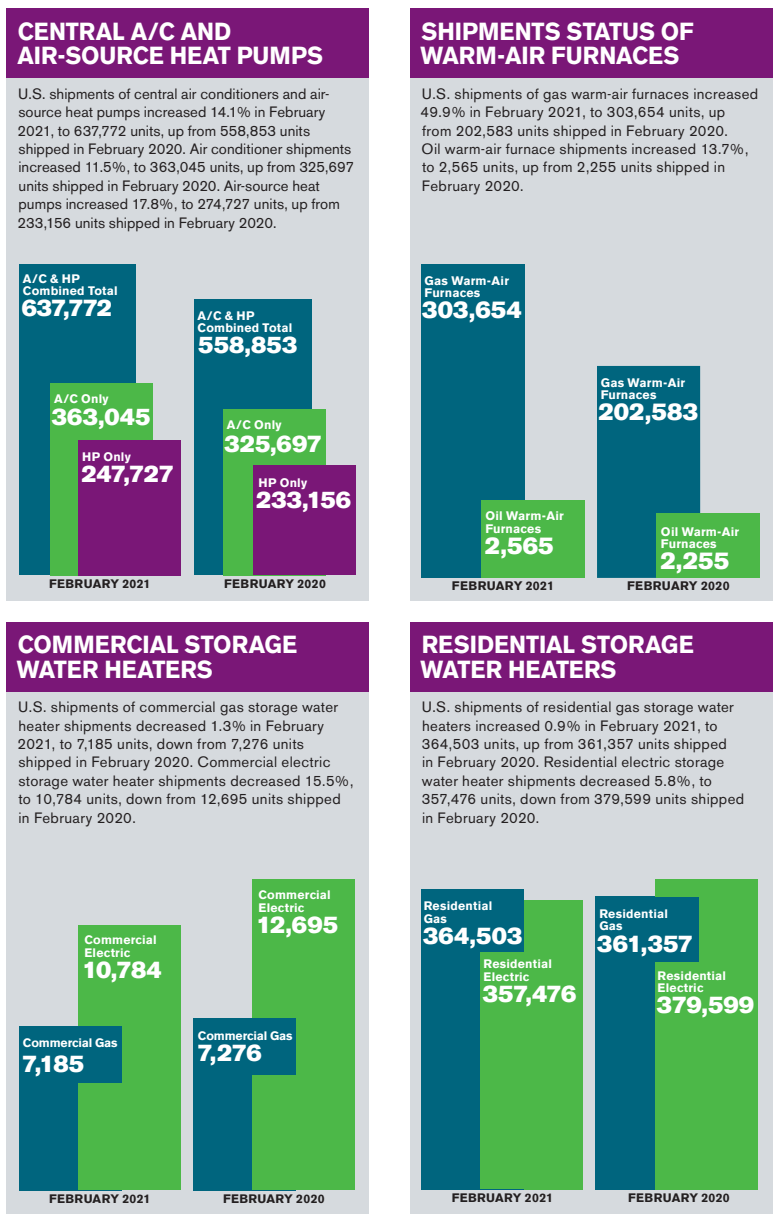
<style>
.page{position:relative;width:780px;height:1222px;background:#fff}
.page>*{position:absolute;margin:0;border:0;box-sizing:border-box;transform-origin:0 0}
.t1{font:700 24.5px/24.5px "Akzidenz Grotesk BE";color:#fff;scale:.95 1}
.t2{font:23.8px "Akzidenz Grotesk BE Super";letter-spacing:.005em;color:#fff}
.t3{font:23.62px "Akzidenz Grotesk BE Super";color:#fff}
.t4{font:14.88px/18.4px "Akzidenz Grotesk BE";letter-spacing:.02em;color:#231f20}
.t5{font:700 12.42px/12.4px "Akzidenz Grotesk BE";letter-spacing:.01em;color:#fff}
.t6{font:700 12.42px "Akzidenz Grotesk BE";letter-spacing:.025em;color:#231f20}
.t7{font:700 12.25px/12.2px "Akzidenz Grotesk BE";letter-spacing:.015em;color:#fff}
.t8{font:700 12.25px "Akzidenz Grotesk BE";letter-spacing:.03em;color:#231f20}
.t9{font:700 12.25px "Akzidenz Grotesk BE";letter-spacing:-.01em;color:#fff}
</style>
<div class="page">
<div style="left:7px;top:49px;width:362px;height:551px;background:#d6dade"></div>
<div style="left:410px;top:662px;width:362px;height:551px;background:#d6dade"></div>
<div style="left:410px;top:49px;width:362px;height:551px;background:#d6dade"></div>
<div style="left:7px;top:662px;width:362px;height:551px;background:#d6dade"></div>
<div style="left:7px;top:8px;width:362px;height:70px;background:#7a1777"></div>
<div style="left:410px;top:621px;width:362px;height:70px;background:#7a1777"></div>
<div style="left:410px;top:8px;width:362px;height:70px;background:#7a1777"></div>
<div style="left:7px;top:621px;width:362px;height:70px;background:#7a1777"></div>
<div style="left:421px;top:264px;width:103px;height:313px;background:#00657e"></div>
<div style="left:481px;top:500px;width:103px;height:77px;background:#4cb848"></div>
<div style="left:596px;top:366px;width:104px;height:212px;background:#00657e"></div>
<div style="left:656px;top:514px;width:103px;height:63px;background:#4cb848"></div>
<div style="left:421px;top:888px;width:102px;height:301px;background:#00657e"></div>
<div style="left:480px;top:900px;width:103px;height:288px;background:#4cb848"></div>
<div style="left:595px;top:896px;width:102px;height:293px;background:#00657e"></div>
<div style="left:654px;top:879px;width:103px;height:310px;background:#4cb848"></div>
<div style="left:595px;top:896px;width:103px;height:65px;background:#00657e"></div>
<div style="left:421px;top:889px;width:102px;height:62px;background:#00657e"></div>
<div style="left:194px;top:299px;width:117px;height:276px;background:#00657e"></div>
<div style="left:19px;top:264px;width:116px;height:311px;background:#00657e"></div>
<div style="left:50px;top:383px;width:103px;height:192px;background:#4cb848"></div>
<div style="left:78px;top:440px;width:103px;height:135px;background:#7a1777"></div>
<div style="left:223px;top:409px;width:102px;height:166px;background:#4cb848"></div>
<div style="left:253px;top:465px;width:102px;height:110px;background:#7a1777"></div>
<div style="left:19px;top:1025px;width:102px;height:164px;background:#00657e"></div>
<div style="left:78px;top:925px;width:102px;height:264px;background:#4cb848"></div>
<div style="left:193px;top:1017px;width:102px;height:172px;background:#00657e"></div>
<div style="left:252px;top:879px;width:102px;height:310px;background:#4cb848"></div>
<div style="left:19px;top:1026px;width:102px;height:56px;background:#00657e"></div>
<div style="left:193px;top:1018px;width:102px;height:57px;background:#00657e"></div>
<h1 class="t1" style="left:18px;top:19px;width:323px">CENTRAL A/C AND<br>AIR-SOURCE HEAT PUMPS</h1>
<p class="t4" style="left:18px;top:84px;width:338px">U.S. shipments of central air conditioners and air&shy;source heat pumps increased 14.1% in February 2021, to 637,772 units, up from 558,853 units shipped in February 2020. Air conditioner shipments increased 11.5%, to 363,045 units, up from 325,697 units shipped in February 2020. Air-source heat pumps increased 17.8%, to 274,727 units, up from 233,156 units shipped in February 2020.</p>
<p class="t7" style="left:23px;top:273px;width:96px">A/C &amp; HP<br>Combined Total</p>
<h3 class="t3" style="left:22px;top:294px;width:92px">637,772</h3>
<p class="t7" style="left:54px;top:393px;width:56px">A/C Only</p>
<h3 class="t3" style="left:52px;top:402px;width:100px">363,045</h3>
<p class="t7" style="left:82px;top:450px;width:50px">HP Only</p>
<h3 class="t3" style="left:81px;top:460px;width:94px">247,727</h3>
<p class="t7" style="left:197px;top:309px;width:96px">A/C &amp; HP<br>Combined Total</p>
<h3 class="t3" style="left:198px;top:331px;width:101px">558,853</h3>
<p class="t7" style="left:227px;top:419px;width:56px">A/C Only</p>
<h3 class="t3" style="left:224px;top:430px;width:99px">325,697</h3>
<p class="t7" style="left:258px;top:476px;width:50px">HP Only</p>
<h3 class="t3" style="left:256px;top:486px;width:96px">233,156</h3>
<p class="t8" style="left:49px;top:576px;width:103px">FEBRUARY 2021</p>
<p class="t8" style="left:224px;top:576px;width:103px">FEBRUARY 2020</p>
<h1 class="t1" style="left:17px;top:632px;width:296px">COMMERCIAL STORAGE<br>WATER HEATERS</h1>
<p class="t4" style="left:18px;top:697px;width:337px">U.S. shipments of commercial gas storage water heater shipments decreased 1.3% in February 2021, to 7,185 units, down from 7,276 units shipped in February 2020. Commercial electric storage water heater shipments decreased 15.5%, to 10,784 units, down from 12,695 units shipped in February 2020.</p>
<p class="t7" style="left:84px;top:933px;width:74px">Commercial<br>Electric</p>
<h3 class="t3" style="left:82px;top:955px;width:81px">10,784</h3>
<p class="t9" style="left:23px;top:1035px;width:96px">Commercial Gas</p>
<h3 class="t3" style="left:22px;top:1049px;width:63px">7,185</h3>
<p class="t7" style="left:258px;top:889px;width:74px">Commercial<br>Electric</p>
<h3 class="t3" style="left:256px;top:910px;width:83px">12,695</h3>
<p class="t9" style="left:198px;top:1028px;width:96px">Commercial Gas</p>
<h3 class="t3" style="left:197px;top:1038px;width:66px">7,276</h3>
<p class="t8" style="left:49px;top:1191px;width:103px">FEBRUARY 2021</p>
<p class="t8" style="left:223px;top:1191px;width:103px">FEBRUARY 2020</p>
<h1 class="t1" style="left:420px;top:19px;width:289px">SHIPMENTS STATUS OF<br>WARM-AIR FURNACES</h1>
<p class="t4" style="left:420px;top:84px;width:339px">U.S. shipments of gas warm-air furnaces increased 49.9% in February 2021, to 303,654 units, up<br>from 202,583 units shipped in February 2020.<br>Oil warm-air furnace shipments increased 13.7%, to 2,565 units, up from 2,255 units shipped in February 2020.</p>
<p class="t5" style="left:424px;top:274px;width:86px">Gas Warm-Air<br>Furnaces</p>
<h2 class="t2" style="left:422px;top:296px;width:101px">303,654</h2>
<p class="t5" style="left:485px;top:510px;width:80px">Oil Warm-Air<br>Furnaces</p>
<h2 class="t2" style="left:484px;top:531px;width:70px">2,565</h2>
<p class="t5" style="left:600px;top:376px;width:86px">Gas Warm-Air<br>Furnaces</p>
<h2 class="t2" style="left:598px;top:398px;width:101px">202,583</h2>
<p class="t5" style="left:660px;top:525px;width:80px">Oil Warm-Air<br>Furnaces</p>
<h2 class="t2" style="left:660px;top:547px;width:70px">2,255</h2>
<p class="t6" style="left:452px;top:579px;width:104px">FEBRUARY 2021</p>
<p class="t6" style="left:627px;top:579px;width:104px">FEBRUARY 2020</p>
<h1 class="t1" style="left:420px;top:632px;width:289px">RESIDENTIAL STORAGE<br>WATER HEATERS</h1>
<p class="t4" style="left:421px;top:697px;width:324px">U.S. shipments of residential gas storage water heaters increased 0.9% in February 2021, to 364,503 units, up from 361,357 units shipped<br>in February 2020. Residential electric storage water heater shipments decreased 5.8%, to 357,476 units, down from 379,599 units shipped in February 2020.</p>
<p class="t7" style="left:423px;top:899px;width:70px">Residential<br>Gas</p>
<p class="t7" style="left:599px;top:907px;width:70px">Residential<br>Gas</p>
<h3 class="t3" style="left:597px;top:929px;width:97px">361,357</h3>
<h3 class="t3" style="left:423px;top:921px;width:101px">364,503</h3>
<p class="t7" style="left:483px;top:957px;width:70px">Residential<br>Electric</p>
<h3 class="t3" style="left:482px;top:979px;width:95px">357,476</h3>
<p class="t7" style="left:657px;top:969px;width:70px">Residential<br>Electric</p>
<h3 class="t3" style="left:656px;top:990px;width:99px">379,599</h3>
<p class="t8" style="left:451px;top:1190px;width:103px">FEBRUARY 2021</p>
<p class="t8" style="left:628px;top:1190px;width:103px">FEBRUARY 2020</p>
</div>
